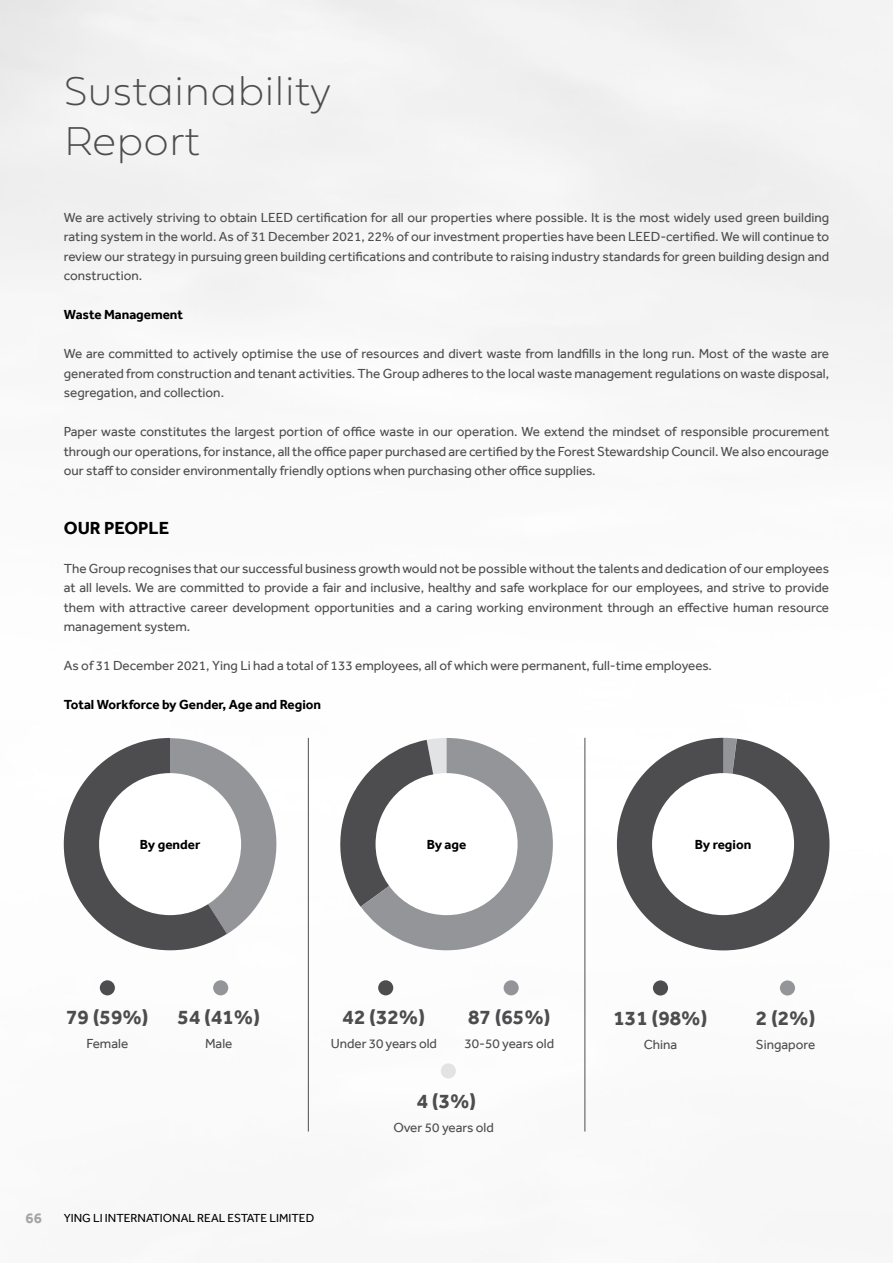
<style>
.page{position:relative;width:893px;height:1263px;background:#fff}
.page>*{position:absolute;margin:0;border:0;box-sizing:border-box;transform-origin:0 0}
.t1{font:42px/50.4px "Fieldwork Geo Hair";color:#4d4d4f}
.t2{font:700 21px "Effra";color:#4d4d4f}
.t3{font:700 18px "Effra";color:#000}
.t4{font:700 15px "Effra";color:#a2a4a7}
.t5{font:13.5px/19.5px "Effra";color:#4d4d4f;text-align:justify}
.t6{font:700 13.5px "Effra";color:#000}
.t7{font:12px "Effra";color:#000}
</style>
<div class="page">
<svg style="left:617px;top:738px;width:212px;height:212px"></svg>
<svg style="left:340px;top:738px;width:213px;height:212px"></svg>
<svg style="left:64px;top:738px;width:213px;height:212px"></svg>
<div style="left:652px;top:773px;width:142px;height:142px;background:#fff;border-radius:50%"></div>
<div style="left:376px;top:773px;width:142px;height:142px;background:#fff;border-radius:50%"></div>
<div style="left:99px;top:773px;width:142px;height:142px;background:#fff;border-radius:50%"></div>
<div style="left:213px;top:980px;width:15px;height:15px;background:#939598;border-radius:50%"></div>
<div style="left:780px;top:980px;width:15px;height:15px;background:#939598;border-radius:50%"></div>
<div style="left:378px;top:980px;width:15px;height:15px;background:#4d4d4f;border-radius:50%"></div>
<div style="left:504px;top:980px;width:15px;height:15px;background:#939598;border-radius:50%"></div>
<div style="left:441px;top:1063px;width:15px;height:15px;background:#e2e3e4;border-radius:50%"></div>
<div style="left:100px;top:980px;width:15px;height:15px;background:#4d4d4f;border-radius:50%"></div>
<div style="left:653px;top:980px;width:15px;height:15px;background:#4d4d4f;border-radius:50%"></div>
<hr style="left:308px;top:738px;width:1px;height:393px;background:#4d4d4f">
<hr style="left:584px;top:738px;width:1px;height:393px;background:#4d4d4f">
<h1 class="t1" style="left:64px;top:63px;width:269px">Sustainability<br>Report</h1>
<p class="t5" style="left:64px;top:207px;width:767px">We are actively striving to obtain LEED certification for all our properties where possible. It is the most widely used green building rating system in the world. As of 31 December 2021, 22% of our investment properties have been LEED-certified. We will continue to review our strategy in pursuing green building certifications and contribute to raising industry standards for green building design and construction.</p>
<p class="t6" style="left:64px;top:307px;width:121px">Waste Management</p>
<p class="t5" style="left:64px;top:344px;width:767px">We are committed to actively optimise the use of resources and divert waste from landfills in the long run. Most of the waste are generated from construction and tenant activities. The Group adheres to the local waste management regulations on waste disposal, segregation, and collection.</p>
<p class="t5" style="left:64px;top:422px;width:767px">Paper waste constitutes the largest portion of office waste in our operation. We extend the mindset of responsible procurement through our operations, for instance, all the office paper purchased are certified by the Forest Stewardship Council. We also encourage our staff to consider environmentally friendly options when purchasing other office supplies.</p>
<h3 class="t3" style="left:64px;top:517px;width:107px">OUR PEOPLE</h3>
<p class="t5" style="left:64px;top:558px;width:767px">The Group recognises that our successful business growth would not be possible without the talents and dedication of our employees at all levels. We are committed to provide a fair and inclusive, healthy and safe workplace for our employees, and strive to provide them with attractive career development opportunities and a caring working environment through an effective human resource management system.</p>
<p class="t5" style="left:64px;top:656px;width:650px">As of 31 December 2021, Ying Li had a total of 133 employees, all of which were permanent, full-time employees.</p>
<p class="t6" style="left:64px;top:697px;width:259px">Total Workforce by Gender, Age and Region</p>
<p class="t6" style="left:140px;top:836px;width:62px">By gender</p>
<p class="t6" style="left:427px;top:836px;width:41px">By age</p>
<p class="t6" style="left:695px;top:836px;width:58px">By region</p>
<h2 class="t2" style="left:66px;top:1005px;width:84px">79 (59%)</h2>
<h2 class="t2" style="left:178px;top:1005px;width:84px">54 (41%)</h2>
<h2 class="t2" style="left:343px;top:1005px;width:84px">42 (32%)</h2>
<h2 class="t2" style="left:468px;top:1005px;width:84px">87 (65%)</h2>
<h2 class="t2" style="left:613px;top:1005px;width:95px">131 (98%)</h2>
<h2 class="t2" style="left:756px;top:1005px;width:61px">2 (2%)</h2>
<p class="t5" style="left:86px;top:1034px;width:43px">Female</p>
<p class="t5" style="left:205px;top:1034px;width:29px">Male</p>
<p class="t5" style="left:331px;top:1034px;width:108px">Under 30 years old</p>
<p class="t5" style="left:464px;top:1034px;width:91px">30-50 years old</p>
<p class="t5" style="left:644px;top:1034px;width:35px">China</p>
<p class="t5" style="left:756px;top:1034px;width:61px">Singapore</p>
<h2 class="t2" style="left:417px;top:1088px;width:61px">4 (3%)</h2>
<p class="t5" style="left:393px;top:1117px;width:102px">Over 50 years old</p>
<p class="t4" style="left:26px;top:1209px;width:18px">66</p>
<p class="t7" style="left:64px;top:1211px;width:252px">YING LI INTERNATIONAL REAL ESTATE LIMITED</p>
</div>
